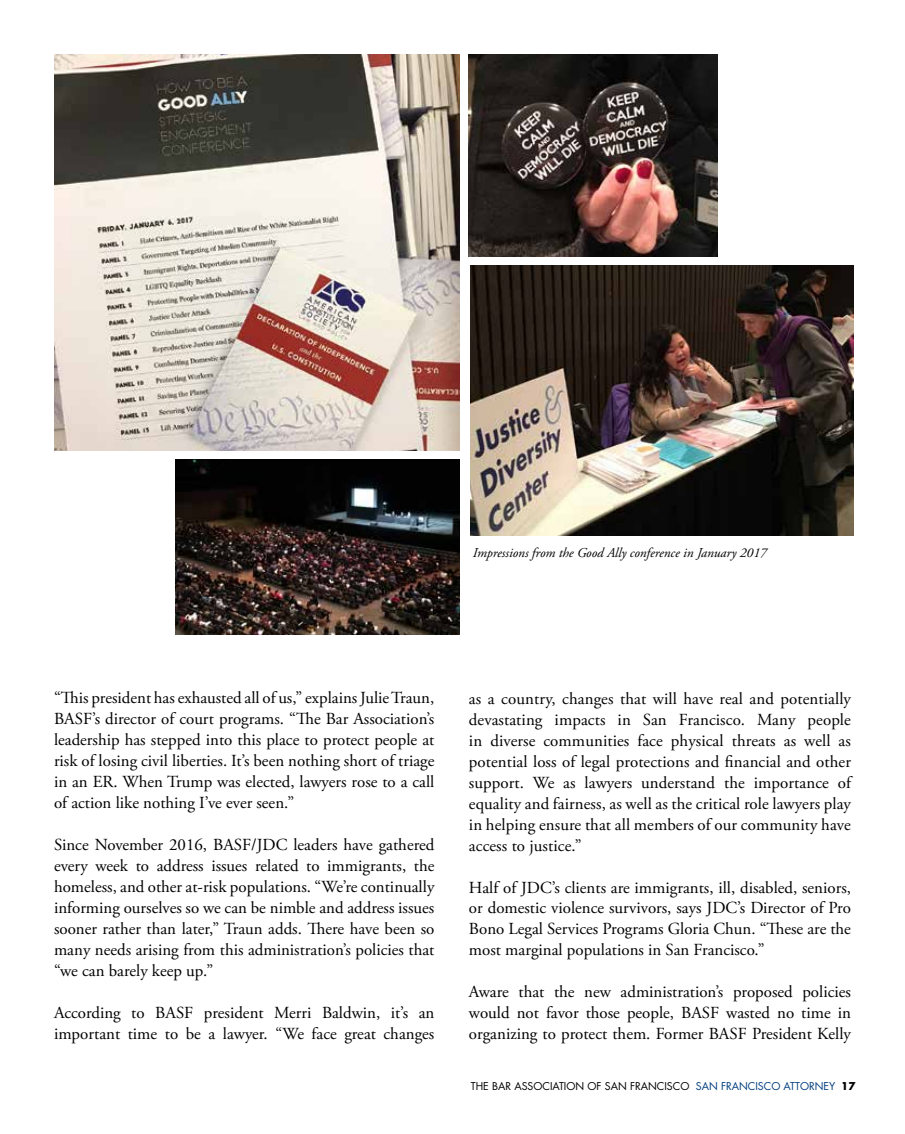
<style>
.page{position:relative;width:905px;height:1134px;background:#fff}
.page>*{position:absolute;margin:0;border:0;box-sizing:border-box;transform-origin:0 0}
.t1{font:16.8px/21px "Adobe Garamond Pro";color:#000;text-align:justify}
.t2{font:italic 13.5px "Adobe Garamond Pro";color:#000}
.t3{font:10.5px "Futura Std";color:#000}
.s1{font-family:"Futura"}
.s2{color:#003e7e}
.s3{font-weight:700}
</style>
<div class="page">
<img style="left:54px;top:54px;width:405px;height:396px">
<img style="left:469px;top:54px;width:248px;height:202px">
<img style="left:470px;top:265px;width:383px;height:270px">
<img style="left:176px;top:459px;width:283px;height:175px">
<p class="t2" style="left:472px;top:545px;width:295px">Impressions from the Good Ally conference in January 2017</p>
<p class="t1" style="left:54px;top:688px;width:382px">“This president has exhausted all of us,” explains Julie Traun, BASF’s director of court programs. “The Bar Association’s leadership has stepped into this place to protect people at risk of losing civil liberties. It’s been nothing short of triage in an ER. When Trump was elected, lawyers rose to a call of action like nothing I’ve ever seen.”</p>
<p class="t1" style="left:54px;top:835px;width:382px">Since November 2016, BASF/JDC leaders have gathered every week to address issues related to immigrants, the homeless, and other at-risk populations. “We’re continually informing ourselves so we can be nimble and address issues sooner rather than later,” Traun adds. There have been so many needs arising from this administration’s policies that “we can barely keep up.”</p>
<p class="t1" style="left:54px;top:1003px;width:382px">According to BASF president Merri Baldwin, it’s an important time to be a lawyer. “We face great changes</p>
<p class="t1" style="left:469px;top:688px;width:383px">as a country, changes that will have real and potentially devastating impacts in San Francisco. Many people in diverse communities face physical threats as well as potential loss of legal protections and financial and other support. We as lawyers understand the importance of equality and fairness, as well as the critical role lawyers play in helping ensure that all members of our community have access to justice.”</p>
<p class="t1" style="left:469px;top:877px;width:383px">Half of JDC’s clients are immigrants, ill, disabled, seniors, or domestic violence survivors, says JDC’s Director of Pro Bono Legal Services Programs Gloria Chun. “These are the most marginal populations in San Francisco.”</p>
<p class="t1" style="left:469px;top:982px;width:383px">Aware that the new administration’s proposed policies would not favor those people, BASF wasted no time in organizing to protect them. Former BASF President Kelly</p>
<p class="t3" style="left:471px;top:1080px;width:386px"><span class="s1">T</span>HE BAR ASSOCIATION OF SAN FRANCISCO <span class="s2">SAN FRANCISCO ATTORNEY</span> <span class="s3">17</span></p>
</div>
